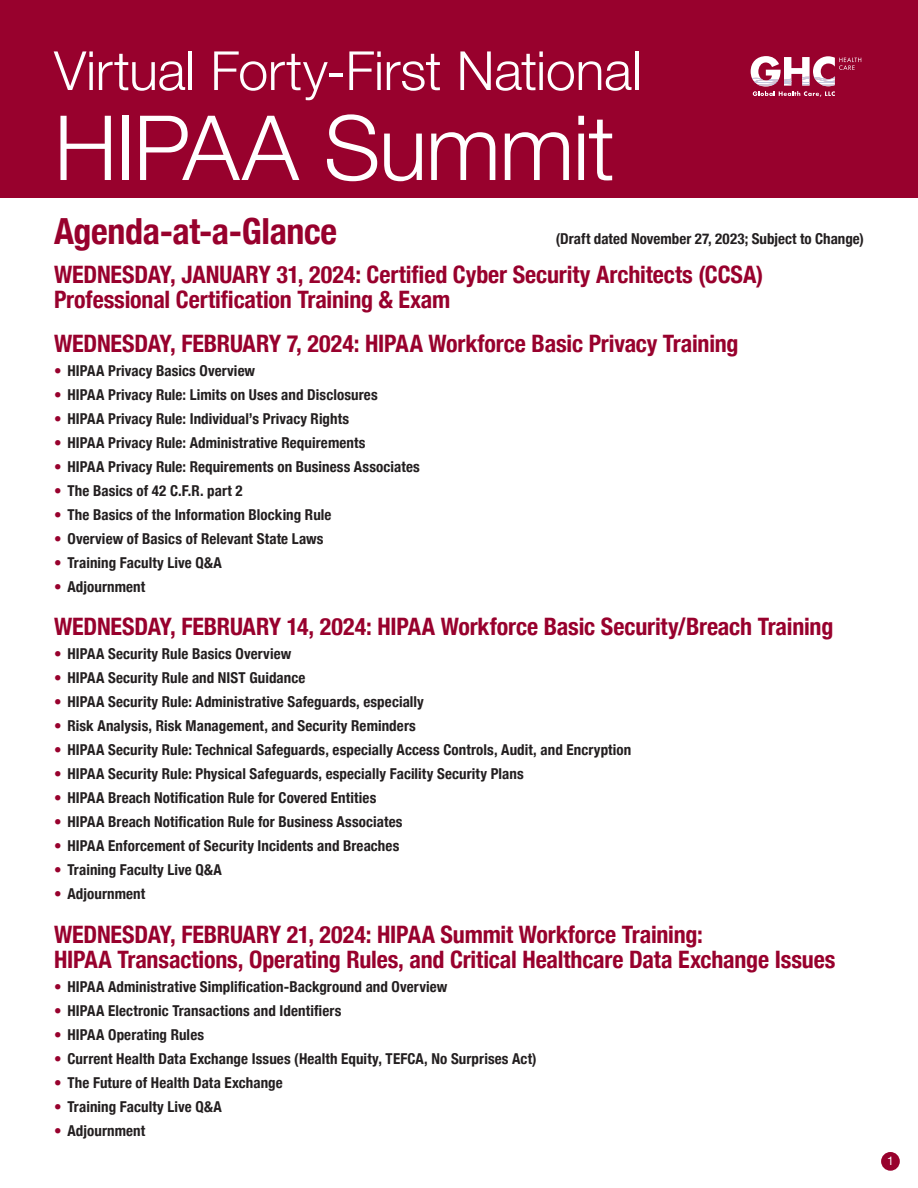
<style>
.page{position:relative;width:918px;height:1188px;background:#fff}
.page>*{position:absolute;margin:0;border:0;box-sizing:border-box;transform-origin:0 0}
.subhead-14pt{font:300 90px "Helvetica Neue";letter-spacing:-.015em;color:#fff}
.subhead-14pt-2{font:300 54px "Helvetica Neue";letter-spacing:-.005em;color:#fff}
.subhead-16pt{font:700 condensed 36px "Helvetica Neue";letter-spacing:-.01em;color:#98012d}
.subhead-16pt-2{font:700 condensed 24px/25.5px "Helvetica Neue";letter-spacing:-.005em;color:#98012d}
.sessions_without_rule_-_in_blue{font:700 condensed 15px "Helvetica Neue";letter-spacing:.005em;color:#231f20}
.subhead-16pt-3{font:700 condensed 15px "Helvetica Neue";color:#231f20}
.t1{font:12px "Helvetica Neue";color:#fff}
.s1{color:#98012d}
</style>
<div class="page">
<div style="left:881px;top:1152px;width:19px;height:19px;background:#98012d;border-radius:50%"></div>
<div style="left:0;top:0;width:918px;height:198px;background:#98012d"></div>
<svg style="left:751px;top:56px;width:110px;height:41px"></svg>
<p class="subhead-14pt-2" style="left:54px;top:27px;width:589px">Virtual Forty-First National</p>
<p class="subhead-14pt" style="left:54px;top:75px;width:562px">HIPAA Summit</p>
<p class="subhead-16pt" style="left:54px;top:201px;width:285px">Agenda-at-a-Glance</p>
<p class="subhead-16pt-3" style="left:556px;top:226px;width:310px">(Draft dated November 27, 2023; Subject to Change)</p>
<p class="subhead-16pt-2" style="left:54px;top:260px;width:711px">WEDNESDAY, JANUARY 31, 2024: Certified Cyber Security Architects (CCSA)<br>Professional Certification Training &amp; Exam</p>
<p class="subhead-16pt-2" style="left:54px;top:329px;width:686px">WEDNESDAY, FEBRUARY 7, 2024: HIPAA Workforce Basic Privacy Training</p>
<p class="sessions_without_rule_-_in_blue" style="left:54px;top:358px;width:203px"><span class="s1">•</span> HIPAA Privacy Basics Overview</p>
<p class="sessions_without_rule_-_in_blue" style="left:54px;top:382px;width:325px"><span class="s1">•</span> HIPAA Privacy Rule: Limits on Uses and Disclosures</p>
<p class="sessions_without_rule_-_in_blue" style="left:54px;top:406px;width:297px"><span class="s1">•</span> HIPAA Privacy Rule: Individual’s Privacy Rights</p>
<p class="sessions_without_rule_-_in_blue" style="left:54px;top:430px;width:313px"><span class="s1">•</span> HIPAA Privacy Rule: Administrative Requirements</p>
<p class="sessions_without_rule_-_in_blue" style="left:54px;top:454px;width:367px"><span class="s1">•</span> HIPAA Privacy Rule: Requirements on Business Associates</p>
<p class="sessions_without_rule_-_in_blue" style="left:54px;top:478px;width:190px"><span class="s1">•</span> The Basics of 42 C.F.R. part 2</p>
<p class="sessions_without_rule_-_in_blue" style="left:54px;top:502px;width:279px"><span class="s1">•</span> The Basics of the Information Blocking Rule</p>
<p class="sessions_without_rule_-_in_blue" style="left:54px;top:526px;width:271px"><span class="s1">•</span> Overview of Basics of Relevant State Laws</p>
<p class="sessions_without_rule_-_in_blue" style="left:54px;top:550px;width:169px"><span class="s1">•</span> Training Faculty Live Q&amp;A</p>
<p class="sessions_without_rule_-_in_blue" style="left:54px;top:574px;width:93px"><span class="s1">•</span> Adjournment</p>
<p class="subhead-16pt-2" style="left:54px;top:612px;width:781px">WEDNESDAY, FEBRUARY 14, 2024: HIPAA Workforce Basic Security/Breach Training</p>
<p class="sessions_without_rule_-_in_blue" style="left:54px;top:641px;width:239px"><span class="s1">•</span> HIPAA Security Rule Basics Overview</p>
<p class="sessions_without_rule_-_in_blue" style="left:54px;top:665px;width:253px"><span class="s1">•</span> HIPAA Security Rule and NIST Guidance</p>
<p class="sessions_without_rule_-_in_blue" style="left:54px;top:689px;width:371px"><span class="s1">•</span> HIPAA Security Rule: Administrative Safeguards, especially</p>
<p class="sessions_without_rule_-_in_blue" style="left:54px;top:713px;width:363px"><span class="s1">•</span> Risk Analysis, Risk Management, and Security Reminders</p>
<p class="sessions_without_rule_-_in_blue" style="left:54px;top:737px;width:579px"><span class="s1">•</span> HIPAA Security Rule: Technical Safeguards, especially Access Controls, Audit, and Encryption</p>
<p class="sessions_without_rule_-_in_blue" style="left:54px;top:761px;width:471px"><span class="s1">•</span> HIPAA Security Rule: Physical Safeguards, especially Facility Security Plans</p>
<p class="sessions_without_rule_-_in_blue" style="left:54px;top:785px;width:324px"><span class="s1">•</span> HIPAA Breach Notification Rule for Covered Entities</p>
<p class="sessions_without_rule_-_in_blue" style="left:54px;top:809px;width:350px"><span class="s1">•</span> HIPAA Breach Notification Rule for Business Associates</p>
<p class="sessions_without_rule_-_in_blue" style="left:54px;top:833px;width:347px"><span class="s1">•</span> HIPAA Enforcement of Security Incidents and Breaches</p>
<p class="sessions_without_rule_-_in_blue" style="left:54px;top:857px;width:169px"><span class="s1">•</span> Training Faculty Live Q&amp;A</p>
<p class="sessions_without_rule_-_in_blue" style="left:54px;top:881px;width:93px"><span class="s1">•</span> Adjournment</p>
<p class="subhead-16pt-2" style="left:54px;top:920px;width:783px">WEDNESDAY, FEBRUARY 21, 2024: HIPAA Summit Workforce Training:<br>HIPAA Transactions, Operating Rules, and Critical Healthcare Data Exchange Issues</p>
<p class="sessions_without_rule_-_in_blue" style="left:54px;top:974px;width:395px"><span class="s1">•</span> HIPAA Administrative Simplification-Background and Overview</p>
<p class="sessions_without_rule_-_in_blue" style="left:54px;top:998px;width:289px"><span class="s1">•</span> HIPAA Electronic Transactions and Identifiers</p>
<p class="sessions_without_rule_-_in_blue" style="left:54px;top:1022px;width:152px"><span class="s1">•</span> HIPAA Operating Rules</p>
<p class="sessions_without_rule_-_in_blue" style="left:54px;top:1046px;width:484px"><span class="s1">•</span> Current Health Data Exchange Issues (Health Equity, TEFCA, No Surprises Act)</p>
<p class="sessions_without_rule_-_in_blue" style="left:54px;top:1070px;width:230px"><span class="s1">•</span> The Future of Health Data Exchange</p>
<p class="sessions_without_rule_-_in_blue" style="left:54px;top:1094px;width:169px"><span class="s1">•</span> Training Faculty Live Q&amp;A</p>
<p class="sessions_without_rule_-_in_blue" style="left:54px;top:1118px;width:93px"><span class="s1">•</span> Adjournment</p>
<p class="t1" style="left:887px;top:1152px;width:8px">1</p>
</div>
